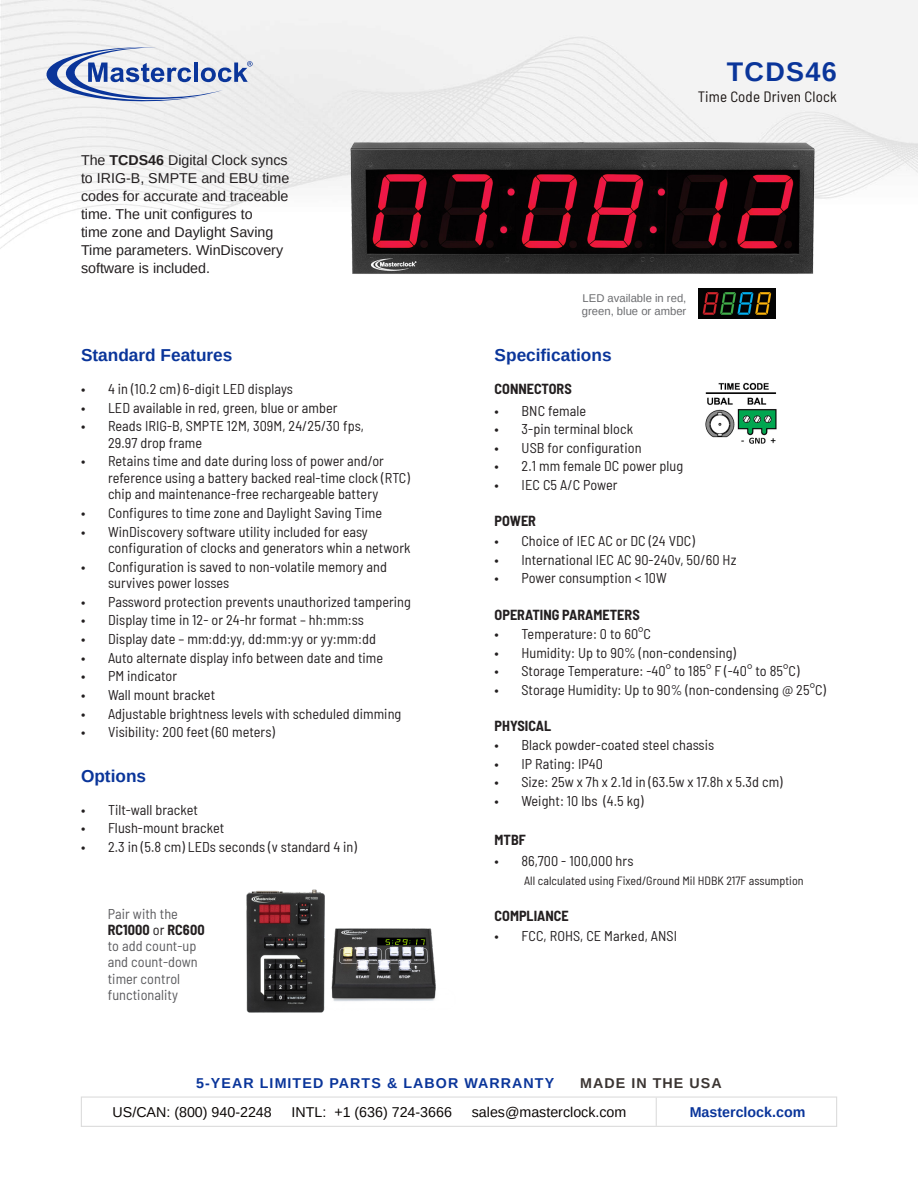
<style>
.page{position:relative;width:918px;height:1188px;background:#fff}
.page>*{position:absolute;margin:0;border:0;box-sizing:border-box;transform-origin:0 0}
.t1{font:700 27px "Arimo";letter-spacing:.05em;color:#0a359a}
.t2{font:700 17.25px "Arimo";color:#0a359a}
.t3{font:semi-condensed 15px "Barlow";letter-spacing:.01em;color:#1b1513}
.t4{font:semi-condensed 14.25px/16.5px "Barlow";letter-spacing:.005em;color:#231f20}
.t5{font:14.25px/18px "Arimo";color:#231f20}
.t6{font:semi-condensed 14.25px/16px "Barlow";letter-spacing:.005em;color:#5c5c5f}
.t7{font:14.25px "Arimo";color:#0c0806}
.t8{font:700 semi-condensed 14.25px "Barlow";color:#231f20}
.t9{font:700 14.25px "Arimo";letter-spacing:.075em;color:#0a359a}
.t10{font:700 14.25px "Arimo";color:#0a359a}
.t11{font:700 14.25px "Arimo";letter-spacing:.075em;color:#3b3532}
.t12{font:semi-condensed 12px "Barlow";letter-spacing:.005em;color:#231f20}
.t13{font:11.25px/13.5px "Arimo";color:#6c6d70}
.s1{font-weight:700}
.s2{font-weight:700;color:#231f20}
.s3{color:#231f20}
</style>
<div class="page">
<img style="left:0;top:0;width:918px;height:319px">
<svg style="left:45px;top:47px;width:208px;height:54px"></svg>
<div style="left:81px;top:1096px;width:756px;height:31px;border:1px solid #dcdcdc"></div>
<img style="left:331px;top:928px;width:105px;height:73px">
<img style="left:246px;top:889px;width:79px;height:124px">
<svg style="left:656px;top:1098px;width:1px;height:28px"></svg>
<img style="left:312px;top:127px;width:540px;height:162px">
<img style="left:705px;top:382px;width:72px;height:62px">
<img style="left:699px;top:289px;width:77px;height:30px">
<p class="t5" style="left:81px;top:152px;width:210px">The <span class="s1">TCDS46</span> Digital Clock syncs to IRIG-B, SMPTE and EBU time codes for accurate and traceable time. The unit configures to<br>time zone and Daylight Saving<br>Time parameters. WinDiscovery software is included.</p>
<p class="t2" style="left:81px;top:343px;width:153px">Standard Features</p>
<p class="t4" style="left:81px;top:380px;width:213px">• 4 in (10.2 cm) 6-digit LED displays</p>
<p class="t4" style="left:81px;top:398px;width:258px">• LED available in red, green, blue or amber</p>
<p class="t4" style="left:108px;top:417px;width:258px;text-indent:-27px">• Reads IRIG-B, SMPTE 12M, 309M, 24/25/30 fps,<br>29.97 drop frame</p>
<p class="t4" style="left:108px;top:452px;width:303px;text-indent:-27px">• Retains time and date during loss of power and/or reference using a battery backed real-time clock (RTC) chip and maintenance-free rechargeable battery</p>
<p class="t4" style="left:81px;top:504px;width:303px">• Configures to time zone and Daylight Saving Time</p>
<p class="t4" style="left:108px;top:522px;width:304px;text-indent:-27px">• WinDiscovery software utility included for easy configuration of clocks and generators whin a network</p>
<p class="t4" style="left:108px;top:557px;width:280px;text-indent:-27px">• Configuration is saved to non-volatile memory and survives power losses</p>
<p class="t4" style="left:81px;top:592px;width:331px">• Password protection prevents unauthorized tampering</p>
<p class="t4" style="left:81px;top:611px;width:284px">• Display time in 12- or 24-hr format – hh:mm:ss</p>
<p class="t4" style="left:81px;top:630px;width:296px">• Display date – mm:dd:yy, dd:mm:yy or yy:mm:dd</p>
<p class="t4" style="left:81px;top:648px;width:304px">• Auto alternate display info between date and time</p>
<p class="t4" style="left:81px;top:667px;width:98px">• PM indicator</p>
<p class="t4" style="left:81px;top:685px;width:136px">• Wall mount bracket</p>
<p class="t4" style="left:81px;top:704px;width:322px">• Adjustable brightness levels with scheduled dimming</p>
<p class="t4" style="left:81px;top:723px;width:195px">• Visibility: 200 feet (60 meters)</p>
<p class="t2" style="left:81px;top:764px;width:67px">Options</p>
<p class="t4" style="left:81px;top:800px;width:118px">• Tilt-wall bracket</p>
<p class="t4" style="left:81px;top:819px;width:145px">• Flush-mount bracket</p>
<p class="t4" style="left:81px;top:837px;width:278px">• 2.3 in (5.8 cm) LEDs seconds (v standard 4 in)</p>
<p class="t6" style="left:108px;top:905px;width:98px">Pair with the<br><span class="s2">RC1000</span> <span class="s3">or</span> <span class="s2">RC600 </span>to add count-up and count-down</p>
<p class="t6" style="left:108px;top:970px;width:74px">timer control functionality</p>
<p class="t1" style="left:727px;top:53px;width:112px">TCDS46</p>
<p class="t3" style="left:698px;top:86px;width:141px">Time Code Driven Clock</p>
<p class="t13" style="left:582px;top:291px;width:106px">LED available in red, green, blue or amber</p>
<p class="t2" style="left:495px;top:343px;width:118px">Specifications</p>
<p class="t8" style="left:495px;top:379px;width:79px">CONNECTORS</p>
<p class="t4" style="left:495px;top:401px;width:93px">• BNC female</p>
<p class="t4" style="left:495px;top:420px;width:140px">• 3-pin terminal block</p>
<p class="t4" style="left:495px;top:438px;width:148px">• USB for configuration</p>
<p class="t4" style="left:495px;top:457px;width:190px">• 2.1 mm female DC power plug</p>
<p class="t4" style="left:495px;top:476px;width:124px">• IEC C5 A/C Power</p>
<p class="t8" style="left:495px;top:511px;width:43px">POWER</p>
<p class="t4" style="left:495px;top:531px;width:202px">• Choice of IEC AC or DC (24 VDC)</p>
<p class="t4" style="left:495px;top:550px;width:243px">• International IEC AC 90-240v, 50/60 Hz</p>
<p class="t4" style="left:495px;top:569px;width:174px">• Power consumption &lt; 10W</p>
<p class="t8" style="left:495px;top:604px;width:147px">OPERATING PARAMETERS</p>
<p class="t4" style="left:495px;top:625px;width:158px">• Temperature: 0 to 60°C</p>
<p class="t4" style="left:495px;top:643px;width:243px">• Humidity: Up to 90% (non-condensing)</p>
<p class="t4" style="left:495px;top:662px;width:306px">• Storage Temperature: -40° to 185° F (-40° to 85°C)</p>
<p class="t4" style="left:495px;top:681px;width:333px">• Storage Humidity: Up to 90% (non-condensing @ 25°C)</p>
<p class="t8" style="left:495px;top:715px;width:58px">PHYSICAL</p>
<p class="t4" style="left:495px;top:736px;width:221px">• Black powder-coated steel chassis</p>
<p class="t4" style="left:495px;top:754px;width:110px">• IP Rating: IP40</p>
<p class="t4" style="left:495px;top:773px;width:290px">• Size: 25w x 7h x 2.1d in (63.5w x 17.8h x 5.3d cm)</p>
<p class="t4" style="left:495px;top:792px;width:150px">• Weight: 10 lbs (4.5 kg)</p>
<p class="t8" style="left:495px;top:829px;width:33px">MTBF</p>
<p class="t4" style="left:495px;top:852px;width:140px">• 86,700 - 100,000 hrs</p>
<p class="t12" style="left:524px;top:872px;width:281px">All calculated using Fixed/Ground Mil HDBK 217F assumption</p>
<p class="t8" style="left:495px;top:906px;width:76px">COMPLIANCE</p>
<p class="t4" style="left:495px;top:926px;width:184px">• FCC, ROHS, CE Marked, ANSI</p>
<p class="t9" style="left:196px;top:1073px;width:360px">5-YEAR LIMITED PARTS &amp; LABOR WARRANTY</p>
<p class="t11" style="left:580px;top:1073px;width:143px">MADE IN THE USA</p>
<p class="t7" style="left:113px;top:1103px;width:161px">US/CAN: (800) 940-2248</p>
<p class="t7" style="left:292px;top:1103px;width:162px">INTL: +1 (636) 724-3666</p>
<p class="t7" style="left:472px;top:1103px;width:156px">sales@masterclock.com</p>
<p class="t10" style="left:690px;top:1102px;width:117px">Masterclock.com</p>
</div>
